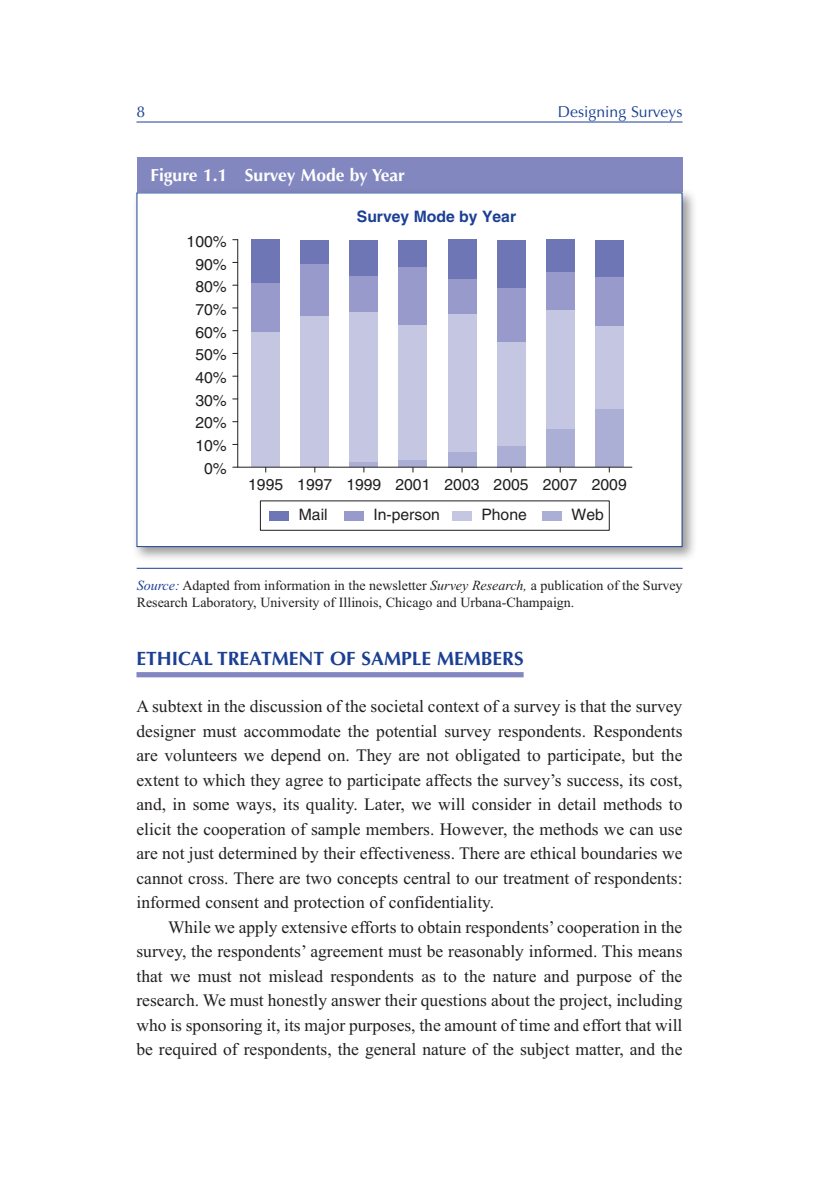
<style>
.page{position:relative;width:819px;height:1197px;background:#fff}
.page>*{position:absolute;margin:0;border:0;box-sizing:border-box;transform-origin:0 0}
.Heading_1{font:700 19.25px "Optima LT Std";color:#1b3f94}
.Paragraph_after_1_he{font:17.5px/24.5px "Times New Roman";color:#231f20;text-align:justify}
.Figure_Number___Capt{font:700 17.5px "Optima LT Std";color:#fff}
.t1{font:15.75px "Helvetica";color:#231f20}
.t2{font:15.75px "Optima LT Std";color:#1b3f94}
.t3{font:700 15.75px "Helvetica";color:#1b3f94}
.Source_Note{font:14px/17.5px "Times New Roman";color:#231f20}
.s1{font-style:italic;color:#1b3f94}
.s2{font-style:italic}
</style>
<div class="page">
<hr style="left:136px;top:122px;width:546px;height:1px;background:#1b3f94">
<div style="left:136px;top:672px;width:388px;height:5px;background:#8287bf"></div>
<div style="left:137px;top:158px;width:546px;height:34px;background:#8287bf"></div>
<div style="left:132px;top:188px;width:565px;height:374px;background:#231f20;opacity:.45"></div>
<div style="left:137px;top:193px;width:545px;height:354px;background:#fff"></div>
<svg style="left:237px;top:239px;width:395px;height:292px"></svg>
<hr style="left:137px;top:568px;width:546px;height:1px;background:#1b3f94">
<p class="t2" style="left:136px;top:102px;width:10px">8</p>
<p class="t2" style="left:558px;top:102px;width:126px">Designing Surveys</p>
<p class="Figure_Number___Capt" style="left:151px;top:165px;width:256px">Figure 1.1 Survey Mode by Year</p>
<p class="t1" style="left:187px;top:232px;width:42px">100%</p>
<p class="t1" style="left:195px;top:255px;width:33px">90%</p>
<p class="t1" style="left:195px;top:278px;width:33px">80%</p>
<p class="t1" style="left:195px;top:300px;width:33px">70%</p>
<p class="t1" style="left:195px;top:323px;width:33px">60%</p>
<p class="t1" style="left:195px;top:346px;width:33px">50%</p>
<p class="t1" style="left:195px;top:368px;width:33px">40%</p>
<p class="t1" style="left:195px;top:391px;width:33px">30%</p>
<p class="t1" style="left:195px;top:414px;width:33px">20%</p>
<p class="t1" style="left:195px;top:436px;width:33px">10%</p>
<p class="t1" style="left:204px;top:459px;width:24px">0%</p>
<p class="t3" style="left:357px;top:207px;width:161px">Survey Mode by Year</p>
<p class="t1" style="left:248px;top:475px;width:380px">1995 1997 1999 2001 2003 2005 2007 2009</p>
<p class="t1" style="left:299px;top:505px;width:30px">Mail</p>
<p class="t1" style="left:373px;top:505px;width:68px">In-person</p>
<p class="t1" style="left:481px;top:505px;width:47px">Phone</p>
<p class="t1" style="left:572px;top:505px;width:34px">Web</p>
<p class="Source_Note" style="left:137px;top:576px;width:547px"><span class="s1">Source:</span> Adapted from information in the newsletter <span class="s2">Survey Research,</span> a publication of the Survey<br>Research Laboratory, University of Illinois, Chicago and Urbana-Champaign.</p>
<p class="Heading_1" style="left:136px;top:647px;width:389px">ETHICAL TREATMENT OF SAMPLE MEMBERS</p>
<p class="Paragraph_after_1_he" style="left:136px;top:694px;width:548px">A subtext in the discussion of the societal context of a survey is that the survey designer must accommodate the potential survey respondents. Respondents are volunteers we depend on. They are not obligated to participate, but the extent to which they agree to participate affects the survey’s success, its cost, and, in some ways, its quality. Later, we will consider in detail methods to elicit the cooperation of sample members. However, the methods we can use are not just determined by their effectiveness. There are ethical boundaries we cannot cross. There are two concepts central to our treatment of respondents: informed consent and protection of confidentiality.</p>
<p class="Paragraph_after_1_he" style="left:136px;top:915px;width:548px;text-indent:32px">While we apply extensive efforts to obtain respondents’ cooperation in the survey, the respondents’ agreement must be reasonably informed. This means that we must not mislead respondents as to the nature and purpose of the research. We must honestly answer their questions about the project, including who is sponsoring it, its major purposes, the amount of time and effort that will be required of respondents, the general nature of the subject matter, and the</p>
</div>
